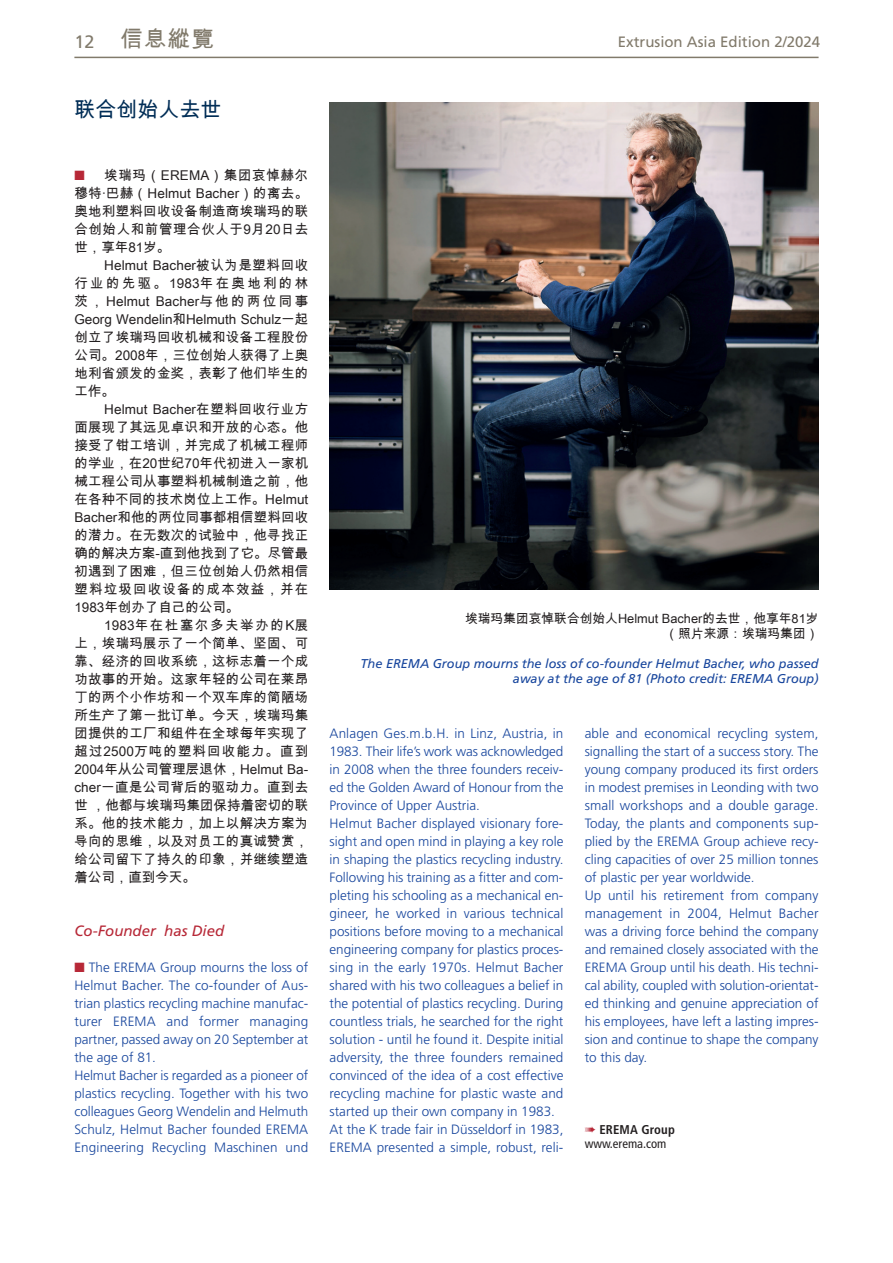
<style>
.page{position:relative;width:893px;height:1263px;background:#fff}
.page>*{position:absolute;margin:0;border:0;box-sizing:border-box;transform-origin:0 0}
.t1{font:22.5px "Arial Unicode MS";color:#817a6b}
.t2{font:21px "Arial Unicode MS";color:#002d56}
.t3{font:15px "Frutiger";color:#817a6b}
.t4{font:italic 15px "Frutiger";color:#b72837}
.t5{font:300 13.5px/18px "Frutiger";color:#18469d}
.t6{font:13.5px/18px "Arial Unicode MS";letter-spacing:.02em;color:#231f20;text-align:justify}
.t7{font:italic 12.75px/15px "Frutiger";color:#18469d;text-align:right}
.t8{font:12.75px/15px "Arial Unicode MS";color:#231f20;text-align:right}
.t9{font:condensed 12.75px/14.2px "Frutiger";color:#231f20}
.s1{font-family:"Frutiger";font-size:18px}
.s2{color:#b72837}
.s3{font-family:"Arial Unicode MS";font-stretch:normal;color:#b72837}
.s4{font-weight:700}
</style>
<div class="page">
<hr style="left:74px;top:57px;width:745px;height:1px;background:#817a6b">
<img style="left:330px;top:102px;width:489px;height:487px">
<h1 class="t1" style="left:74px;top:23px;width:141px"><span class="s1">12</span> 信息縱覽</h1>
<p class="t3" style="left:618px;top:35px;width:204px">Extrusion Asia Edition 2/2024</p>
<h2 class="t2" style="left:74px;top:95px;width:148px">联合创始人去世</h2>
<p class="t6" style="left:74px;top:166px;width:235px"><span class="s2">■</span> 埃瑞玛（EREMA）集团哀悼赫尔穆特·巴赫（Helmut Bacher）的离去。奥地利塑料回收设备制造商埃瑞玛的联合创始人和前管理合伙人于9月20日去世，享年81岁。</p>
<p class="t6" style="left:74px;top:256px;width:235px;text-indent:30px">Helmut Bacher被认为是塑料回收行业的先驱。1983年在奥地利的林茨， Helmut Bacher与他的两位同事Georg Wendelin和Helmuth Schulz一起创立了埃瑞玛回收机械和设备工程股份公司。2008年，三位创始人获得了上奥地利省颁发的金奖，表彰了他们毕生的工作。</p>
<p class="t6" style="left:74px;top:400px;width:235px;text-indent:30px">Helmut Bacher在塑料回收行业方面展现了其远见卓识和开放的心态。他接受了钳工培训，并完成了机械工程师的学业，在20世纪70年代初进入一家机械工程公司从事塑料机械制造之前，他在各种不同的技术岗位上工作。Helmut Bacher和他的两位同事都相信塑料回收的潜力。在无数次的试验中，他寻找正确的解决方案-直到他找到了它。尽管最初遇到了困难，但三位创始人仍然相信塑料垃圾回收设备的成本效益，并在1983年创办了自己的公司。</p>
<p class="t6" style="left:74px;top:616px;width:235px;text-indent:30px">1983年在杜塞尔多夫举办的K展上，埃瑞玛展示了一个简单、坚固、可靠、经济的回收系统，这标志着一个成功故事的开始。这家年轻的公司在莱昂丁的两个小作坊和一个双车库的简陋场所生产了第一批订单。今天，埃瑞玛集团提供的工厂和组件在全球每年实现了超过2500万吨的塑料回收能力。直到2004年从公司管理层退休，Helmut Ba&shy;cher一直是公司背后的驱动力。直到去世，他都与埃瑞玛集团保持着密切的联系。他的技术能力，加上以解决方案为导向的思维，以及对员工的真诚赞赏，给公司留下了持久的印象，并继续塑造着公司，直到今天。</p>
<p class="t4" style="left:74px;top:925px;width:151px">Co-Founder has Died</p>
<p class="t5" style="left:74px;top:959px;width:235px"><span class="s2">■</span> The EREMA Group mourns the loss of Helmut Bacher. The co-founder of Aus&shy;trian plastics recycling machine manufac&shy;turer EREMA and former managing partner, passed away on 20 September at the age of 81.<br>Helmut Bacher is regarded as a pioneer of plastics recycling. Together with his two colleagues Georg Wendelin and Helmuth Schulz, Helmut Bacher founded EREMA Engineering Recycling Maschinen und</p>
<p class="t8" style="left:465px;top:610px;width:355px">埃瑞玛集团哀悼联合创始人Helmut Bacher的去世，他享年81岁（照片来源：埃瑞玛集团）</p>
<p class="t7" style="left:361px;top:657px;width:459px">The EREMA Group mourns the loss of co-founder Helmut Bacher, who passed away at the age of 81 (Photo credit: EREMA Group)</p>
<p class="t5" style="left:330px;top:725px;width:235px">Anlagen Ges.m.b.H. in Linz, Austria, in 1983. Their life’s work was acknowledged in 2008 when the three founders receiv&shy;ed the Golden Award of Honour from the Province of Upper Austria.<br>Helmut Bacher displayed visionary fore&shy;sight and open mind in playing a key role in shaping the plastics recycling industry.<br>Following his training as a fitter and com&shy;pleting his schooling as a mechanical en&shy;gineer, he worked in various technical positions before moving to a mechanical engineering company for plastics proces&shy;sing in the early 1970s. Helmut Bacher shared with his two colleagues a belief in the potential of plastics recycling. During countless trials, he searched for the right solution - until he found it. Despite initial adversity, the three founders remained convinced of the idea of a cost effective recycling machine for plastic waste and started up their own company in 1983.<br>At the K trade fair in Düsseldorf in 1983, EREMA presented a simple, robust, reli-</p>
<p class="t5" style="left:585px;top:725px;width:235px">able and economical recycling system, signalling the start of a success story. The young company produced its first orders in modest premises in Leonding with two small workshops and a double garage.<br>Today, the plants and components sup&shy;plied by the EREMA Group achieve recy&shy;cling capacities of over 25 million tonnes of plastic per year worldwide.<br>Up until his retirement from company management in 2004, Helmut Bacher was a driving force behind the company and remained closely associated with the EREMA Group until his death. His techni&shy;cal ability, coupled with solution-orientat&shy;ed thinking and genuine appreciation of his employees, have left a lasting impres&shy;sion and continue to shape the company to this day.</p>
<p class="t9" style="left:585px;top:1123px;width:92px"><span class="s3">➠</span> <span class="s4">EREMA Group </span>www.erema.com</p>
</div>
